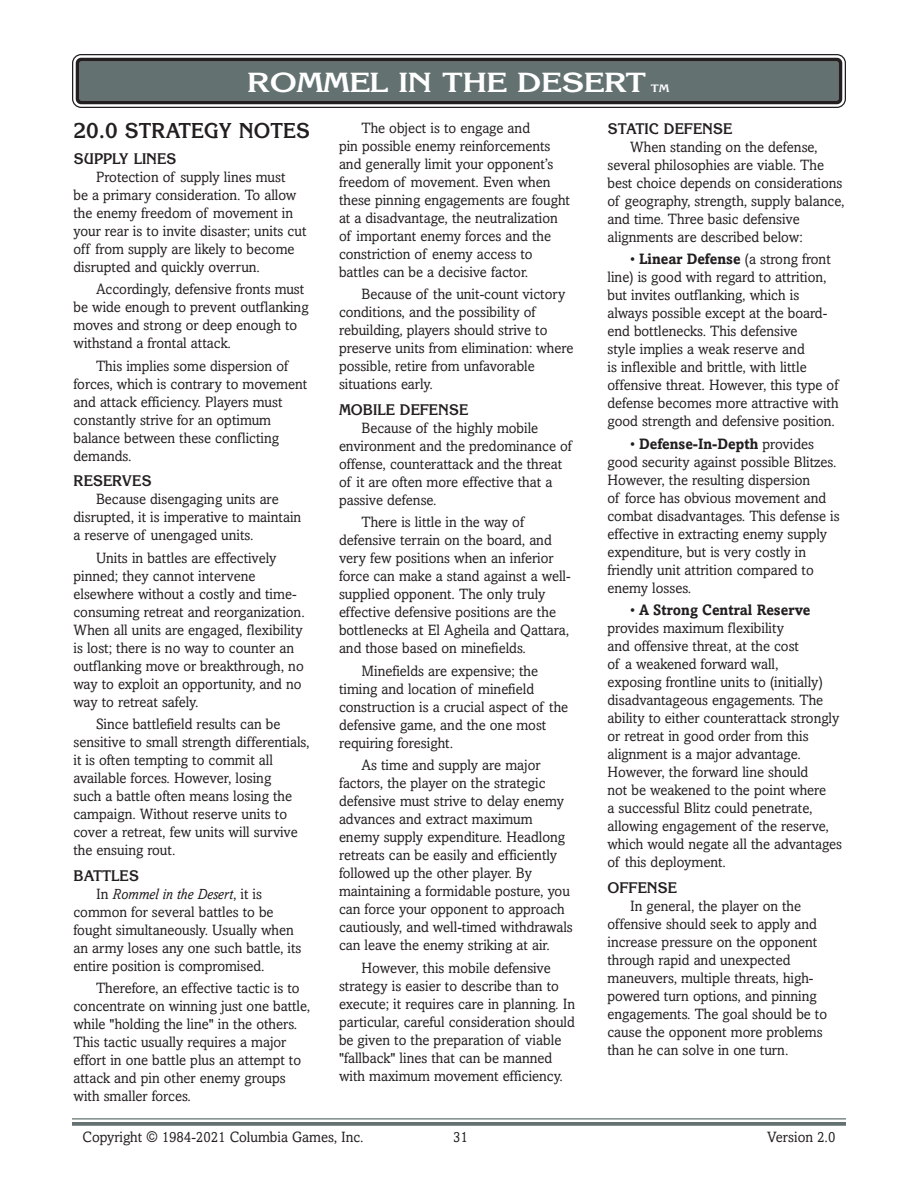
<style>
.page{position:relative;width:918px;height:1188px;background:#fff}
.page>*{position:absolute;margin:0;border:0;box-sizing:border-box;transform-origin:0 0}
.t1{font:700 27px "Korinna";letter-spacing:-.02em;color:#fff;scale:1.2 1}
.Heading_1{font:700 21px "Korinna";color:#231f20;scale:.94 1}
.t2{font:15px/18px "Amasis";color:#231f20;scale:.95 1}
.Heading_4{font:700 15px "Korinna";color:#231f20;scale:.95 1}
.t3{font:700 10.5px "Korinna";color:#fff;scale:1.2 1}
.s1{font-weight:700}
.s2{font-style:italic}
</style>
<div class="page">
<div style="left:76px;top:58px;width:766px;height:46px;background:#637271;border-radius:5px"></div>
<div style="left:72px;top:54px;width:774px;height:54px;border:8px solid #fff;border-radius:5px"></div>
<div style="left:72px;top:54px;width:774px;height:54px;border:1px solid #231f20;border-radius:9px"></div>
<div style="left:76px;top:58px;width:766px;height:46px;border:4px solid #231f20;border-radius:4px"></div>
<hr style="left:72px;top:1118px;width:774px;height:2px;background:#637271">
<svg style="left:72px;top:1122px;width:774px;height:4px;fill:#637271"></svg>
<p class="t1" style="left:247px;top:66px;width:334px">ROMMEL IN THE DESERT</p>
<p class="t3" style="left:651px;top:82px;width:17px">TM</p>
<p class="Heading_4" style="left:608px;top:119px;width:133px">STATIC DEFENSE</p>
<p class="t2" style="left:608px;top:137px;width:251px;text-indent:22px">When standing on the defense, several philosophies are viable. The best choice depends on considerations of geography, strength, supply balance, and time. Three basic defensive alignments are described below:</p>
<p class="t2" style="left:608px;top:250px;width:245px;text-indent:22px">• <span class="s1">Linear Defense</span> (a strong front line) is good with regard to attrition, but invites outflanking, which is always possible except at the board&shy;end bottlenecks. This defensive<br>style implies a weak reserve and<br>is inflexible and brittle, with little offensive threat. However, this type of defense becomes more attractive with good strength and defensive position.</p>
<p class="t2" style="left:608px;top:434px;width:246px;text-indent:22px">• <span class="s1">Defense-In-Depth</span> provides good security against possible Blitzes.<br>However, the resulting dispersion<br>of force has obvious movement and combat disadvantages. This defense is effective in extracting enemy supply expenditure, but is very costly in friendly unit attrition compared to enemy losses.</p>
<p class="t2" style="left:608px;top:601px;width:249px;text-indent:22px">• <span class="s1">A Strong Central Reserve </span>provides maximum flexibility<br>and offensive threat, at the cost<br>of a weakened forward wall,<br>exposing frontline units to (initially) disadvantageous engagements. The ability to either counterattack strongly or retreat in good order from this alignment is a major advantage.<br>However, the forward line should<br>not be weakened to the point where<br>a successful Blitz could penetrate, allowing engagement of the reserve, which would negate all the advantages of this deployment.</p>
<p class="Heading_4" style="left:608px;top:878px;width:75px">OFFENSE</p>
<p class="t2" style="left:608px;top:896px;width:233px;text-indent:22px">In general, the player on the offensive should seek to apply and increase pressure on the opponent through rapid and unexpected maneuvers, multiple threats, high&shy;powered turn options, and pinning engagements. The goal should be to cause the opponent more problems than he can solve in one turn.</p>
<p class="t2" style="left:339px;top:119px;width:245px;text-indent:22px">The object is to engage and<br>pin possible enemy reinforcements and generally limit your opponent’s freedom of movement. Even when these pinning engagements are fought at a disadvantage, the neutralization of important enemy forces and the constriction of enemy access to battles can be a decisive factor.</p>
<p class="t2" style="left:339px;top:285px;width:248px;text-indent:22px">Because of the unit-count victory conditions, and the possibility of rebuilding, players should strive to preserve units from elimination: where possible, retire from unfavorable situations early.</p>
<p class="Heading_4" style="left:339px;top:400px;width:138px">MOBILE DEFENSE</p>
<p class="t2" style="left:339px;top:419px;width:247px;text-indent:22px">Because of the highly mobile environment and the predominance of offense, counterattack and the threat of it are often more effective that a passive defense.</p>
<p class="t2" style="left:339px;top:513px;width:245px;text-indent:22px">There is little in the way of defensive terrain on the board, and very few positions when an inferior force can make a stand against a well&shy;supplied opponent. The only truly effective defensive positions are the bottlenecks at El Agheila and Qattara, and those based on minefields.</p>
<p class="t2" style="left:339px;top:662px;width:243px;text-indent:22px">Minefields are expensive; the timing and location of minefield construction is a crucial aspect of the defensive game, and the one most requiring foresight.</p>
<p class="t2" style="left:339px;top:756px;width:248px;text-indent:22px">As time and supply are major factors, the player on the strategic defensive must strive to delay enemy advances and extract maximum enemy supply expenditure. Headlong retreats can be easily and efficiently followed up the other player. By maintaining a formidable posture, you can force your opponent to approach cautiously, and well-timed withdrawals can leave the enemy striking at air.</p>
<p class="t2" style="left:339px;top:959px;width:250px;text-indent:22px">However, this mobile defensive strategy is easier to describe than to execute; it requires care in planning. In particular, careful consideration should be given to the preparation of viable "fallback" lines that can be manned with maximum movement efficiency.</p>
<p class="Heading_1" style="left:74px;top:118px;width:253px">20.0 STRATEGY NOTES</p>
<p class="Heading_4" style="left:74px;top:149px;width:110px">SUPPLY LINES</p>
<p class="t2" style="left:74px;top:168px;width:247px;text-indent:22px">Protection of supply lines must<br>be a primary consideration. To allow the enemy freedom of movement in your rear is to invite disaster; units cut off from supply are likely to become disrupted and quickly overrun.</p>
<p class="t2" style="left:74px;top:280px;width:249px;text-indent:22px">Accordingly, defensive fronts must be wide enough to prevent outflanking moves and strong or deep enough to withstand a frontal attack.</p>
<p class="t2" style="left:74px;top:357px;width:248px;text-indent:22px">This implies some dispersion of forces, which is contrary to movement and attack efficiency. Players must constantly strive for an optimum balance between these conflicting demands.</p>
<p class="Heading_4" style="left:74px;top:472px;width:84px">RESERVES</p>
<p class="t2" style="left:74px;top:490px;width:241px;text-indent:22px">Because disengaging units are disrupted, it is imperative to maintain a reserve of unengaged units.</p>
<p class="t2" style="left:74px;top:549px;width:245px;text-indent:22px">Units in battles are effectively pinned; they cannot intervene elsewhere without a costly and time&shy;consuming retreat and reorganization.<br>When all units are engaged, flexibility is lost; there is no way to counter an outflanking move or breakthrough, no way to exploit an opportunity, and no way to retreat safely.</p>
<p class="t2" style="left:74px;top:715px;width:250px;text-indent:22px">Since battlefield results can be sensitive to small strength differentials, it is often tempting to commit all available forces. However, losing<br>such a battle often means losing the campaign. Without reserve units to cover a retreat, few units will survive the ensuing rout.</p>
<p class="Heading_4" style="left:74px;top:866px;width:70px">BATTLES</p>
<p class="t2" style="left:74px;top:885px;width:242px;text-indent:22px">In <span class="s2">Rommel in the Desert</span>, it is common for several battles to be fought simultaneously. Usually when an army loses any one such battle, its entire position is compromised.</p>
<p class="t2" style="left:74px;top:979px;width:251px;text-indent:22px">Therefore, an effective tactic is to concentrate on winning just one battle, while "holding the line" in the others.<br>This tactic usually requires a major effort in one battle plus an attempt to attack and pin other enemy groups with smaller forces.</p>
<p class="t2" style="left:82px;top:1128px;width:297px">Copyright © 1984-2021 Columbia Games, Inc.</p>
<p class="t2" style="left:453px;top:1128px;width:17px">31</p>
<p class="t2" style="left:767px;top:1128px;width:73px">Version 2.0</p>
</div>
